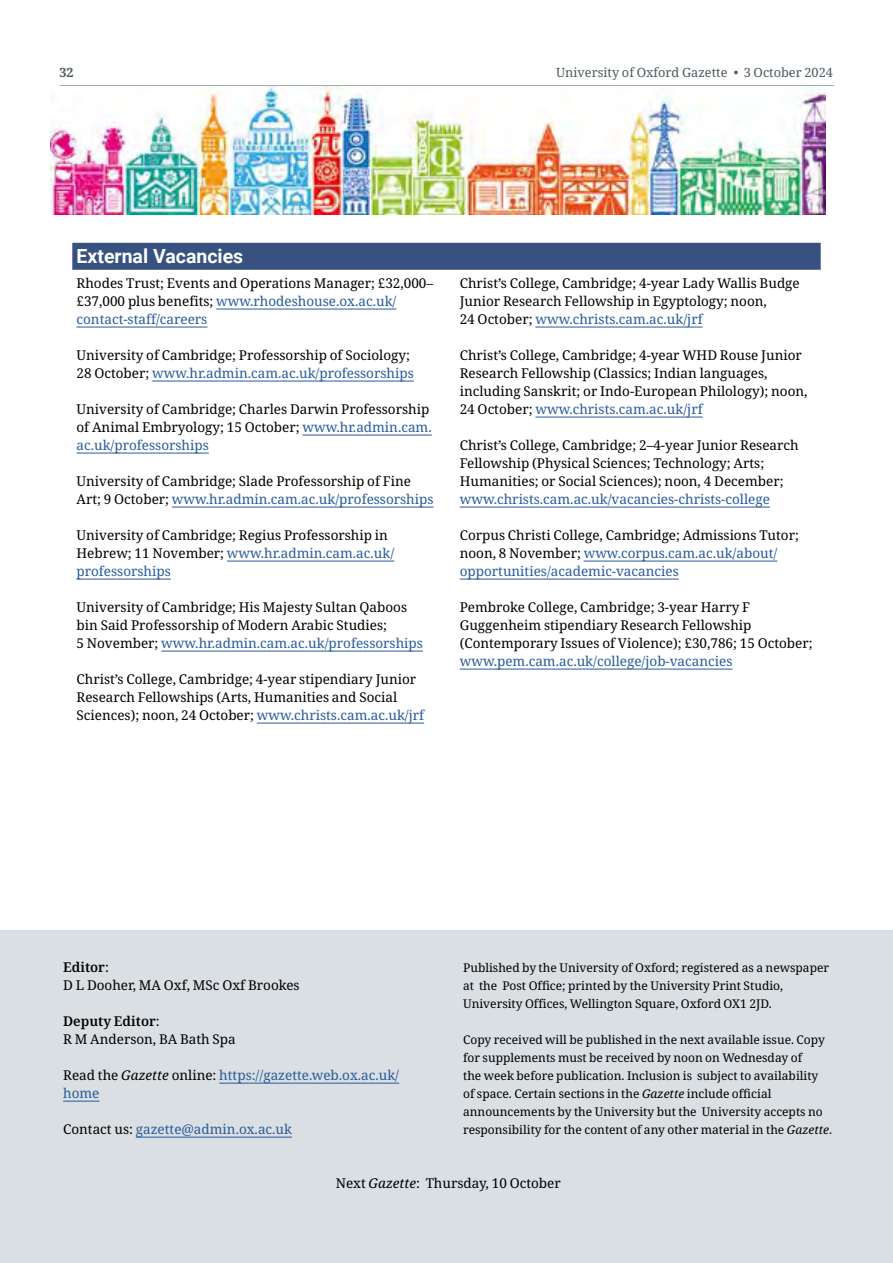
<style>
.page{position:relative;width:893px;height:1263px;background:#fff}
.page>*{position:absolute;margin:0;border:0;box-sizing:border-box;transform-origin:0 0}
.H2_Subject_head{font:700 19.5px "Roboto";color:#fff}
.G_Body_text{font:13.5px/18px "Noto Serif";color:#000}
.G_Body_text-2{font:13.5px/18px "Noto Serif";color:#275b9b}
.t1{font:12.75px "Noto Serif";color:#4d595f}
.t2{font:700 12.75px "Noto Serif";color:#4d595f}
.G_Body_text-3{font:12px/18px "Noto Serif";color:#000}
.s1{color:#275b9b}
.s2{font-weight:600}
.s3{color:#000}
.s4{font-style:italic;color:#000}
.s5{font-style:italic}
</style>
<div class="page">
<img style="left:51px;top:86px;width:774px;height:128px">
<div style="left:72px;top:243px;width:749px;height:27px;background:#375281"></div>
<hr style="left:216px;top:309px;width:180px;height:1px;background:#275b9b">
<hr style="left:77px;top:327px;width:130px;height:1px;background:#275b9b">
<hr style="left:152px;top:381px;width:262px;height:1px;background:#275b9b">
<hr style="left:302px;top:435px;width:130px;height:1px;background:#275b9b">
<hr style="left:77px;top:453px;width:132px;height:1px;background:#275b9b">
<hr style="left:172px;top:507px;width:262px;height:1px;background:#275b9b">
<hr style="left:227px;top:561px;width:167px;height:1px;background:#275b9b">
<hr style="left:77px;top:579px;width:94px;height:1px;background:#275b9b">
<hr style="left:161px;top:651px;width:262px;height:1px;background:#275b9b">
<hr style="left:257px;top:723px;width:167px;height:1px;background:#275b9b">
<hr style="left:535px;top:327px;width:168px;height:1px;background:#275b9b">
<hr style="left:535px;top:417px;width:168px;height:1px;background:#275b9b">
<hr style="left:460px;top:507px;width:310px;height:1px;background:#275b9b">
<hr style="left:584px;top:561px;width:193px;height:1px;background:#275b9b">
<hr style="left:460px;top:579px;width:219px;height:1px;background:#275b9b">
<hr style="left:460px;top:669px;width:272px;height:1px;background:#275b9b">
<div style="left:0;top:931px;width:893px;height:332px;background:#dadfe3"></div>
<hr style="left:219px;top:1083px;width:180px;height:1px;background:#275b9b">
<hr style="left:63px;top:1101px;width:37px;height:1px;background:#275b9b">
<hr style="left:136px;top:1137px;width:156px;height:1px;background:#275b9b">
<hr style="left:60px;top:85px;width:774px;height:1px;background:#a5afb5">
<p class="t2" style="left:60px;top:64px;width:16px">32</p>
<p class="t1" style="left:556px;top:64px;width:278px">University of Oxford Gazette • 3 October 2024</p>
<h2 class="H2_Subject_head" style="left:77px;top:242px;width:168px">External Vacancies</h2>
<p class="G_Body_text" style="left:77px;top:275px;width:358px">Rhodes Trust; Events and Operations Manager; £32,000– £37,000 plus benefits; <span class="s1">www.rhodeshouse.ox.ac.uk/ contact-staff/careers</span></p>
<p class="G_Body_text" style="left:77px;top:347px;width:339px">University of Cambridge; Professorship of Sociology;<br>28 October; <span class="s1">www.hr.admin.cam.ac.uk/professorships</span></p>
<p class="G_Body_text" style="left:77px;top:401px;width:357px">University of Cambridge; Charles Darwin Professorship of Animal Embryology; 15 October; <span class="s1">www.hr.admin.cam. ac.uk/professorships</span></p>
<p class="G_Body_text" style="left:77px;top:473px;width:359px">University of Cambridge; Slade Professorship of Fine<br>Art; 9 October; <span class="s1">www.hr.admin.cam.ac.uk/professorships</span></p>
<p class="G_Body_text" style="left:77px;top:527px;width:319px">University of Cambridge; Regius Professorship in<br>Hebrew; 11 November; <span class="s1">www.hr.admin.cam.ac.uk/ professorships</span></p>
<p class="G_Body_text" style="left:77px;top:599px;width:348px">University of Cambridge; His Majesty Sultan Qaboos bin Said Professorship of Modern Arabic Studies;<br>5 November; <span class="s1">www.hr.admin.cam.ac.uk/professorships</span></p>
<p class="G_Body_text" style="left:77px;top:671px;width:349px">Christ’s College, Cambridge; 4-year stipendiary Junior<br>Research Fellowships (Arts, Humanities and Social<br>Sciences); noon, 24 October; <span class="s1">www.christs.cam.ac.uk/jrf</span></p>
<p class="G_Body_text" style="left:460px;top:275px;width:342px">Christ’s College, Cambridge; 4-year Lady Wallis Budge<br>Junior Research Fellowship in Egyptology; noon,<br>24 October; <span class="s1">www.christs.cam.ac.uk/jrf</span></p>
<p class="G_Body_text" style="left:460px;top:347px;width:349px">Christ’s College, Cambridge; 4-year WHD Rouse Junior Research Fellowship (Classics; Indian languages, including Sanskrit; or Indo-European Philology); noon, 24 October; <span class="s1">www.christs.cam.ac.uk/jrf</span></p>
<p class="G_Body_text" style="left:460px;top:437px;width:340px">Christ’s College, Cambridge; 2–4-year Junior Research Fellowship (Physical Sciences; Technology; Arts; Humanities; or Social Sciences); noon, 4 December; <span class="s1">www.christs.cam.ac.uk/vacancies-christs-college</span></p>
<p class="G_Body_text" style="left:460px;top:527px;width:341px">Corpus Christi College, Cambridge; Admissions Tutor; noon, 8 November; <span class="s1">www.corpus.cam.ac.uk/about/ opportunities/academic-vacancies</span></p>
<p class="G_Body_text" style="left:460px;top:599px;width:354px">Pembroke College, Cambridge; 3-year Harry F Guggenheim stipendiary Research Fellowship (Contemporary Issues of Violence); £30,786; 15 October; <span class="s1">www.pem.cam.ac.uk/college/job-vacancies</span></p>
<p class="G_Body_text" style="left:63px;top:959px;width:238px"><span class="s2">Editor</span>:<br>D L Dooher, MA Oxf, MSc Oxf Brookes</p>
<p class="G_Body_text" style="left:63px;top:1013px;width:174px"><span class="s2">Deputy Editor</span>:<br>R M Anderson, BA Bath Spa</p>
<p class="G_Body_text-2" style="left:63px;top:1067px;width:337px"><span class="s3">Read the</span> <span class="s4">Gazette</span> <span class="s3">online:</span> https://gazette.web.ox.ac.uk/ home</p>
<p class="G_Body_text-2" style="left:63px;top:1121px;width:230px"><span class="s3">Contact us:</span> gazette@admin.ox.ac.uk</p>
<p class="G_Body_text-3" style="left:463px;top:959px;width:367px">Published by the University of Oxford; registered as a newspaper at the Post Office; printed by the University Print Studio,<br>University Offices, Wellington Square, Oxford OX1 2JD.</p>
<p class="G_Body_text-3" style="left:463px;top:1031px;width:371px">Copy received will be published in the next available issue. Copy for supplements must be received by noon on Wednesday of<br>the week before publication. Inclusion is subject to availability of space. Certain sections in the <span class="s5">Gazette</span> include official announcements by the University but the University accepts no responsibility for the content of any other material in the <span class="s5">Gazette</span>.</p>
<p class="G_Body_text" style="left:336px;top:1175px;width:227px">Next <span class="s5">Gazette</span>: Thursday, 10 October</p>
</div>
